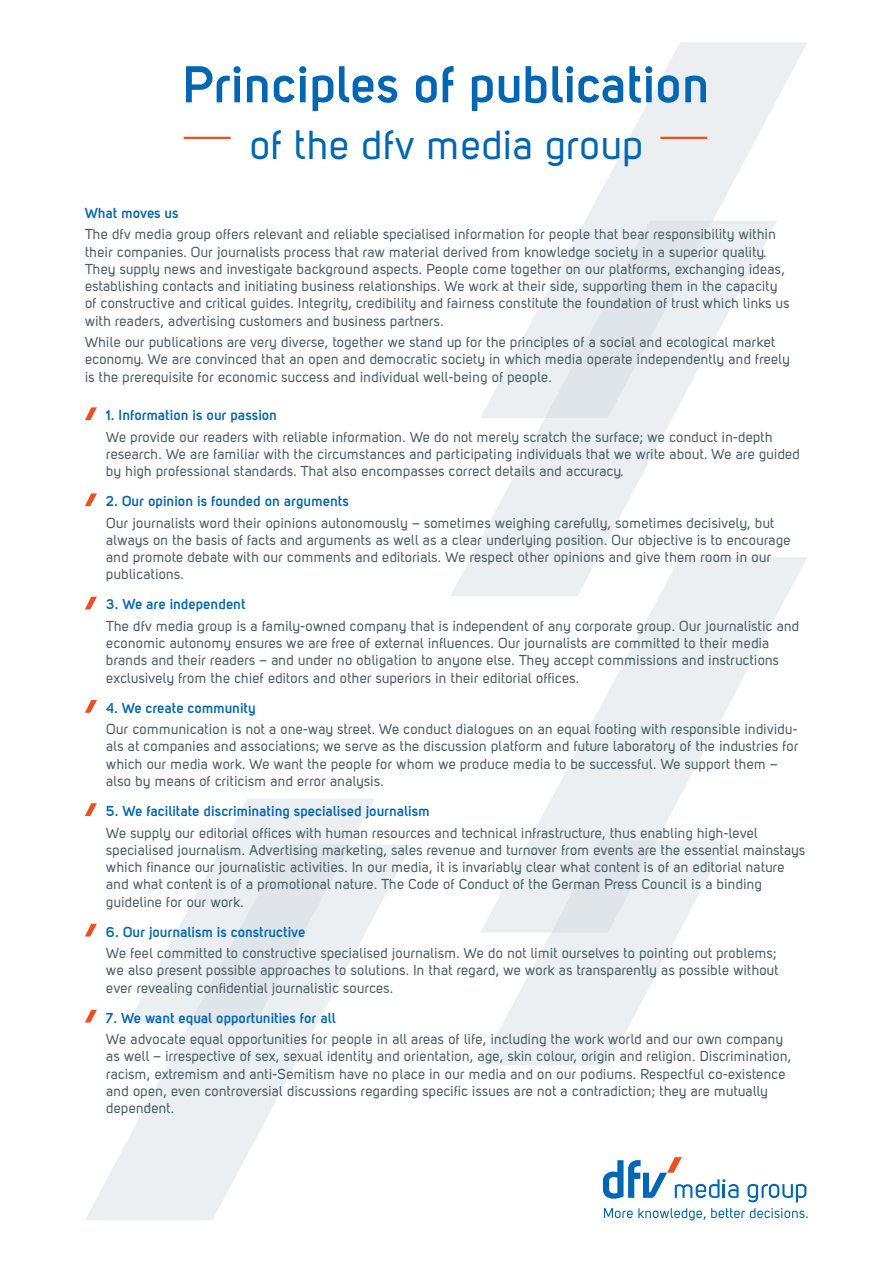
<style>
.page{position:relative;width:893px;height:1263px;background:#fff}
.page>*{position:absolute;margin:0;border:0;box-sizing:border-box;transform-origin:0 0}
.Headline{font:700 51px "Uni Sans Semi";letter-spacing:.02em;color:#0166b3}
.Headline-2{font:40.5px "Uni Sans Regular";letter-spacing:.02em;color:#0166b3}
.Grundschrift_9_Pt{font:14.25px/17.2px "Uni Sans Regular";letter-spacing:.02em;color:#465a64}
.Grundschrift_9_Pt-2{font:700 14.25px "Uni Sans Semi";letter-spacing:.02em;color:#0166b3}
</style>
<div class="page">
<svg style="left:585px;top:43px;width:222px;height:178px;fill:#ebeff1"></svg>
<svg style="left:451px;top:221px;width:326px;height:375px"></svg>
<svg style="left:481px;top:933px;width:197px;height:132px;fill:#ebeff1"></svg>
<svg style="left:224px;top:799px;width:150px;height:45px;fill:#ebeff1"></svg>
<svg style="left:85px;top:844px;width:327px;height:376px"></svg>
<svg style="left:480px;top:557px;width:327px;height:376px"></svg>
<svg style="left:747px;top:1184px;width:59px;height:18px"></svg>
<svg style="left:603px;top:1157px;width:136px;height:42px"></svg>
<svg style="left:604px;top:1208px;width:204px;height:12px"></svg>
<hr style="left:184px;top:137px;width:47px;height:2px;background:#f04d22">
<hr style="left:660px;top:137px;width:47px;height:2px;background:#f04d22">
<svg style="left:85px;top:407px;width:12px;height:13px"></svg>
<svg style="left:85px;top:493px;width:12px;height:13px"></svg>
<svg style="left:85px;top:597px;width:12px;height:12px"></svg>
<svg style="left:85px;top:700px;width:12px;height:13px"></svg>
<svg style="left:85px;top:803px;width:12px;height:13px"></svg>
<svg style="left:85px;top:924px;width:12px;height:12px"></svg>
<svg style="left:85px;top:1010px;width:12px;height:12px"></svg>
<p class="Headline" style="left:183px;top:54px;width:528px">Principles of publication</p>
<p class="Headline-2" style="left:250px;top:121px;width:395px">of the dfv media group</p>
<p class="Grundschrift_9_Pt-2" style="left:85px;top:204px;width:95px">What moves us</p>
<p class="Grundschrift_9_Pt" style="left:85px;top:226px;width:706px">The dfv media group offers relevant and reliable specialised information for people that bear responsibility within their companies. Our journalists process that raw material derived from knowledge society in a superior quality.<br>They supply news and investigate background aspects. People come together on our platforms, exchanging ideas, establishing contacts and initiating business relationships. We work at their side, supporting them in the capacity of constructive and critical guides. Integrity, credibility and fairness constitute the foundation of trust which links us with readers, advertising customers and business partners.</p>
<p class="Grundschrift_9_Pt" style="left:85px;top:333px;width:706px">While our publications are very diverse, together we stand up for the principles of a social and ecological market economy. We are convinced that an open and democratic society in which media operate independently and freely is the prerequisite for economic success and individual well-being of people.</p>
<p class="Grundschrift_9_Pt-2" style="left:106px;top:407px;width:172px">1. Information is our passion</p>
<p class="Grundschrift_9_Pt" style="left:106px;top:428px;width:695px">We provide our readers with reliable information. We do not merely scratch the surface; we conduct in-depth research. We are familiar with the circumstances and participating individuals that we write about. We are guided by high professional standards. That also encompasses correct details and accuracy.</p>
<p class="Grundschrift_9_Pt-2" style="left:106px;top:493px;width:244px">2. Our opinion is founded on arguments</p>
<p class="Grundschrift_9_Pt" style="left:106px;top:514px;width:686px">Our journalists word their opinions autonomously – sometimes weighing carefully, sometimes decisively, but always on the basis of facts and arguments as well as a clear underlying position. Our objective is to encourage and promote debate with our comments and editorials. We respect other opinions and give them room in our publications.</p>
<p class="Grundschrift_9_Pt-2" style="left:106px;top:596px;width:141px">3. We are independent</p>
<p class="Grundschrift_9_Pt" style="left:106px;top:617px;width:694px">The dfv media group is a family-owned company that is independent of any corporate group. Our journalistic and economic autonomy ensures we are free of external influences. Our journalists are committed to their media brands and their readers – and under no obligation to anyone else. They accept commissions and instructions exclusively from the chief editors and other superiors in their editorial offices.</p>
<p class="Grundschrift_9_Pt-2" style="left:106px;top:699px;width:151px">4. We create community</p>
<p class="Grundschrift_9_Pt" style="left:106px;top:720px;width:694px">Our communication is not a one-way street. We conduct dialogues on an equal footing with responsible individu&shy;als at companies and associations; we serve as the discussion platform and future laboratory of the industries for which our media work. We want the people for whom we produce media to be successful. We support them – also by means of criticism and error analysis.</p>
<p class="Grundschrift_9_Pt-2" style="left:106px;top:802px;width:325px">5. We facilitate discriminating specialised journalism</p>
<p class="Grundschrift_9_Pt" style="left:106px;top:824px;width:701px">We supply our editorial offices with human resources and technical infrastructure, thus enabling high-level specialised journalism. Advertising marketing, sales revenue and turnover from events are the essential mainstays which finance our journalistic activities. In our media, it is invariably clear what content is of an editorial nature and what content is of a promotional nature. The Code of Conduct of the German Press Council is a binding guideline for our work.</p>
<p class="Grundschrift_9_Pt-2" style="left:106px;top:923px;width:201px">6. Our journalism is constructive</p>
<p class="Grundschrift_9_Pt" style="left:106px;top:944px;width:674px;text-align:justify">We feel committed to constructive specialised journalism. We do not limit ourselves to pointing out problems; we also present possible approaches to solutions. In that regard, we work as transparently as possible without ever revealing confidential journalistic sources.</p>
<p class="Grundschrift_9_Pt-2" style="left:106px;top:1009px;width:231px">7. We want equal opportunities for all</p>
<p class="Grundschrift_9_Pt" style="left:106px;top:1030px;width:687px">We advocate equal opportunities for people in all areas of life, including the work world and our own company as well – irrespective of sex, sexual identity and orientation, age, skin colour, origin and religion. Discrimination, racism, extremism and anti-Semitism have no place in our media and on our podiums. Respectful co-existence and open, even controversial discussions regarding specific issues are not a contradiction; they are mutually dependent.</p>
</div>
